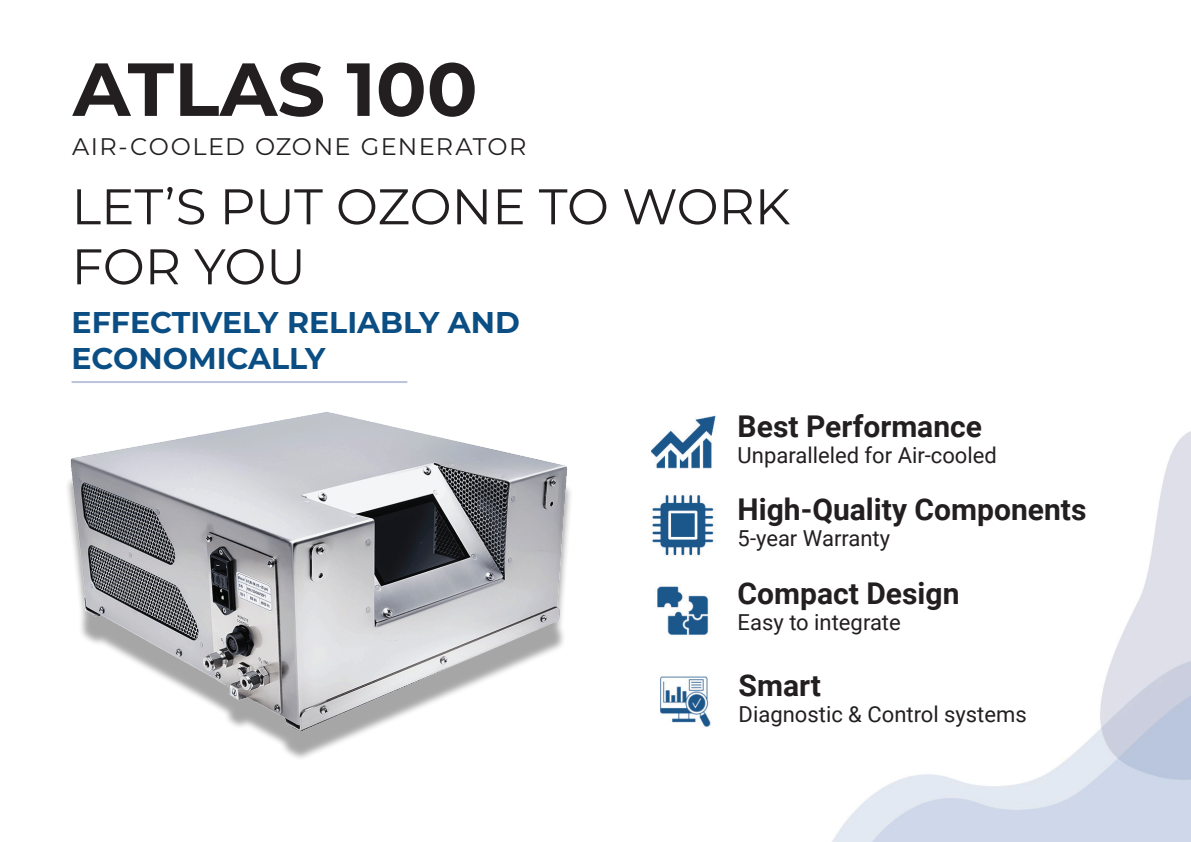
<style>
.page{position:relative;width:1191px;height:842px;background:#fff}
.page>*{position:absolute;margin:0;border:0;box-sizing:border-box;transform-origin:0 0}
.t1{font:700 75px "Montserrat";color:#231f20}
.t2{font:50px/60px "Montserrat";letter-spacing:-.005em;color:#231f20}
.t3{font:700 30px "Roboto";color:#231f20}
.t4{font:700 30px/36px "Montserrat";color:#0b4e84}
.t5{font:24px "Montserrat";letter-spacing:.06em;color:#231f20}
.t6{font:22px "Roboto";color:#231f20}
</style>
<div class="page">
<img style="left:832px;top:431px;width:359px;height:411px">
<img style="left:67px;top:381px;width:646px;height:377px">
<h1 class="t1" style="left:73px;top:35px;width:406px">ATLAS 100</h1>
<p class="t5" style="left:72px;top:130px;width:456px">AIR-COOLED OZONE GENERATOR</p>
<h2 class="t2" style="left:72px;top:175px;width:720px">LET’S PUT OZONE TO WORK<br>FOR YOU</h2>
<h3 class="t4" style="left:72px;top:303px;width:450px">EFFECTIVELY RELIABLY AND<br>ECONOMICALLY</h3>
<h3 class="t3" style="left:737px;top:405px;width:246px">Best Performance</h3>
<p class="t6" style="left:737px;top:440px;width:261px">Unparalleled for Air-cooled</p>
<h3 class="t3" style="left:737px;top:488px;width:350px">High-Quality Components</h3>
<p class="t6" style="left:737px;top:523px;width:154px">5-year Warranty</p>
<h3 class="t3" style="left:737px;top:572px;width:223px">Compact Design</h3>
<p class="t6" style="left:737px;top:607px;width:165px">Easy to integrate</p>
<h3 class="t3" style="left:738px;top:664px;width:84px">Smart</h3>
<p class="t6" style="left:738px;top:699px;width:290px">Diagnostic &amp; Control systems</p>
</div>
